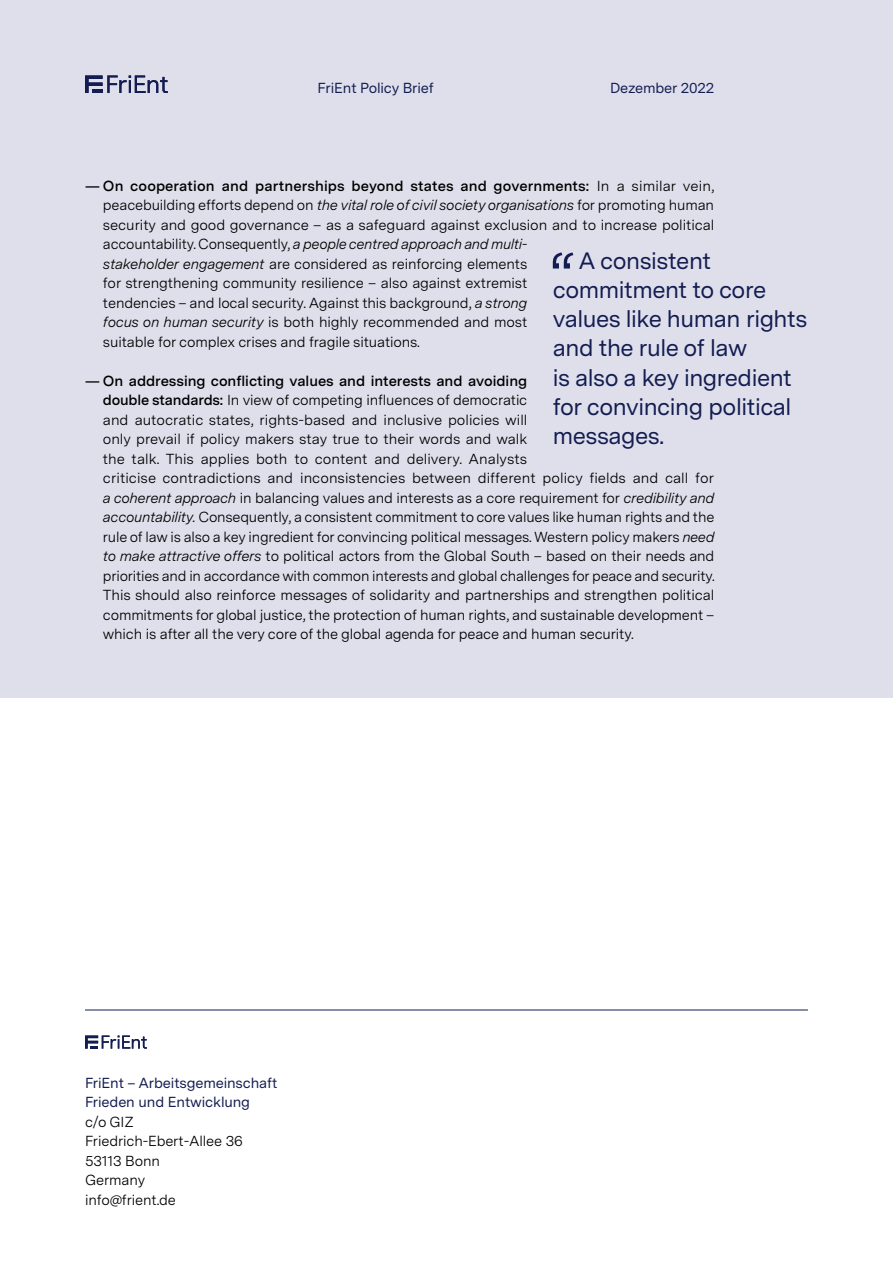
<style>
.page{position:relative;width:893px;height:1263px;background:#fff}
.page>*{position:absolute;margin:0;border:0;box-sizing:border-box;transform-origin:0 0}
.t1{font:23.7px/29.2px "Messina Sans";letter-spacing:-.02em;color:#141d51}
.t2{font:14.55px/19.5px "Messina Sans";letter-spacing:-.01em;color:#000}
.t3{font:14.55px/19.5px "Messina Sans";letter-spacing:-.01em;color:#141d51}
.s1{font-weight:600}
.s2{font-style:italic}
</style>
<div class="page">
<div style="left:0;top:0;width:893px;height:698px;background:#dfdfec"></div>
<svg style="left:553px;top:252px;width:20px;height:17px"></svg>
<hr style="left:85px;top:1010px;width:723px;height:1px;background:#141d51">
<svg style="left:85px;top:75px;width:83px;height:18px"></svg>
<svg style="left:85px;top:1035px;width:62px;height:14px"></svg>
<p class="t3" style="left:318px;top:78px;width:118px">FriEnt Policy Brief</p>
<p class="t3" style="left:610px;top:78px;width:106px">Dezember 2022</p>
<p class="t2" style="left:103px;top:175px;width:613px;text-indent:-18px"><span class="s1">— On cooperation and partnerships beyond states and governments:</span> In a similar vein, peacebuilding efforts depend on <span class="s2">the vital role of civil society organisations</span> for promoting human security and good governance – as a safeguard against exclusion and to increase political accountability. Consequently, <span class="s2">a people centred approach and multi-<br>stakeholder engagement</span> are considered as reinforcing elements<br>for strengthening community resilience – also against extremist<br>tendencies – and local security. Against this background, <span class="s2">a strong<br>focus on human security</span> is both highly recommended and most<br>suitable for complex crises and fragile situations.</p>
<p class="t2" style="left:103px;top:370px;width:613px;text-indent:-18px"><span class="s1">— On addressing conflicting values and interests and avoiding<br>double standards:</span> In view of competing influences of democratic<br>and autocratic states, rights-based and inclusive policies will<br>only prevail if policy makers stay true to their words and walk<br>the talk. This applies both to content and delivery. Analysts<br>criticise contradictions and inconsistencies between different policy fields and call for <span class="s2">a coherent approach</span> in balancing values and interests as a core requirement for <span class="s2">credibility and accountability.</span> Consequently, a consistent commitment to core values like human rights and the rule of law is also a key ingredient for convincing political messages. Western policy makers <span class="s2">need to make attractive offers</span> to political actors from the Global South – based on their needs and priorities and in accordance with common interests and global challenges for peace and security.<br>This should also reinforce messages of solidarity and partnerships and strengthen political commitments for global justice, the protection of human rights, and sustainable development – which is after all the very core of the global agenda for peace and human security.</p>
<h1 class="t1" style="left:553px;top:245px;width:256px;text-indent:26px">A consistent commitment to core values like human rights and the rule of law<br>is also a key ingredient for convincing political messages.</h1>
<p class="t3" style="left:85px;top:1072px;width:194px">FriEnt – Arbeitsgemeinschaft<br>Frieden und Entwicklung</p>
<p class="t2" style="left:85px;top:1111px;width:159px">c/o GIZ<br>Friedrich-Ebert-Allee 36<br>53113 Bonn<br>Germany<br>info@frient.de</p>
</div>
